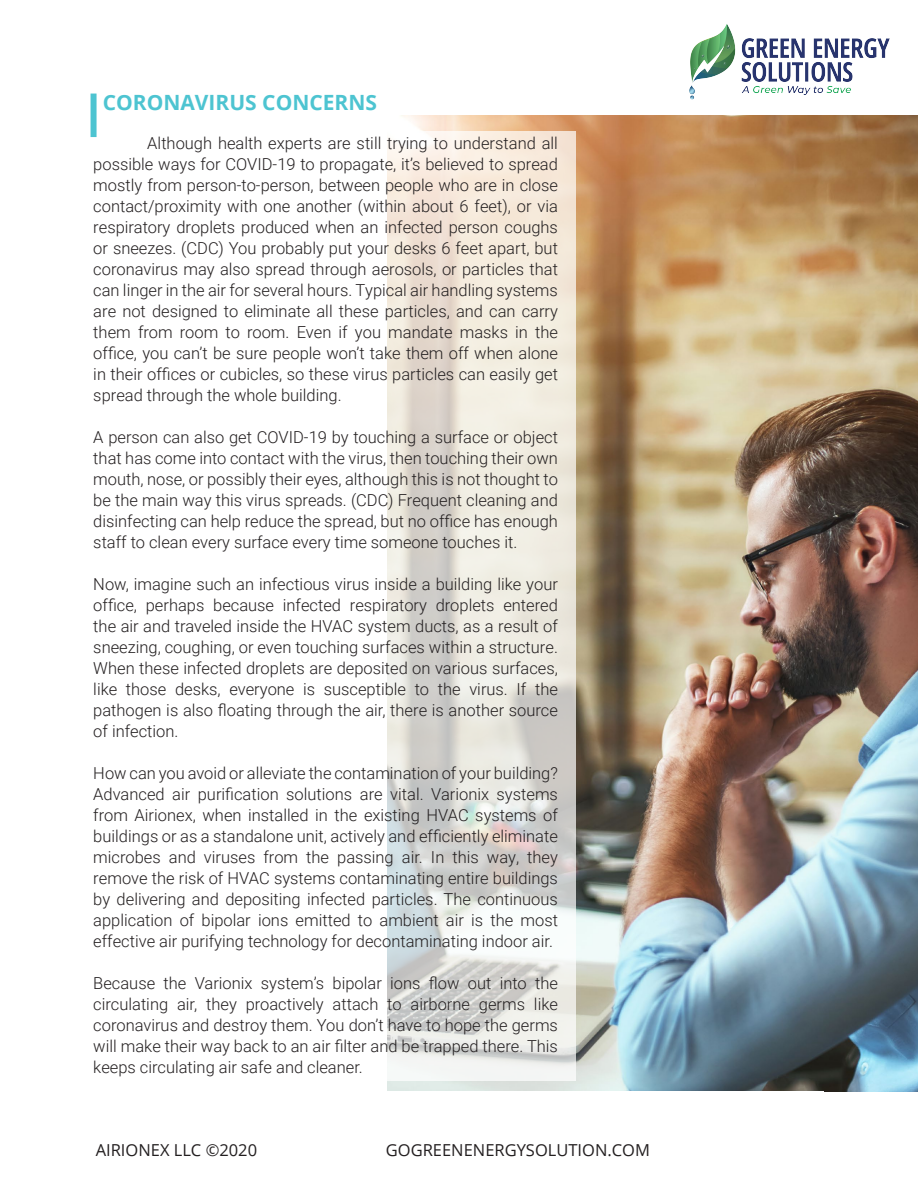
<style>
.page{position:relative;width:918px;height:1188px;background:#fff}
.page>*{position:absolute;margin:0;border:0;box-sizing:border-box;transform-origin:0 0}
.Blue_Text_-_Align_Le{font:700 21px "Open Sans";color:#4dc4d1}
.Pull_Quote_Text{font:300 16.5px/21px "Roboto";color:#231f20;text-align:justify}
.t1{font:16.5px "Open Sans";color:#231f20}
</style>
<div class="page">
<img style="left:387px;top:115px;width:531px;height:976px">
<div style="left:91px;top:94px;width:6px;height:43px;background:#4dc4d1"></div>
<svg style="left:387px;top:131px;width:189px;height:949px;background:#e5e2da"></svg>
<img style="left:689px;top:24px;width:201px;height:76px">
<p class="Blue_Text_-_Align_Le" style="left:103px;top:87px;width:276px">CORONAVIRUS CONCERNS</p>
<p class="Pull_Quote_Text" style="left:93px;top:132px;width:466px;text-indent:54px">Although health experts are still trying to understand all possible ways for COVID-19 to propagate, it’s believed to spread mostly from person-to-person, between people who are in close contact/proximity with one another (within about 6 feet), or via respiratory droplets produced when an infected person coughs or sneezes. (CDC) You probably put your desks 6 feet apart, but coronavirus may also spread through aerosols, or particles that can linger in the air for several hours. Typical air handling systems are not designed to eliminate all these particles, and can carry them from room to room. Even if you mandate masks in the office, you can’t be sure people won’t take them off when alone in their offices or cubicles, so these virus particles can easily get spread through the whole building.</p>
<p class="Pull_Quote_Text" style="left:93px;top:426px;width:466px">A person can also get COVID-19 by touching a surface or object that has come into contact with the virus, then touching their own mouth, nose, or possibly their eyes, although this is not thought to be the main way this virus spreads. (CDC) Frequent cleaning and disinfecting can help reduce the spread, but no office has enough staff to clean every surface every time someone touches it.</p>
<p class="Pull_Quote_Text" style="left:93px;top:573px;width:466px">Now, imagine such an infectious virus inside a building like your office, perhaps because infected respiratory droplets entered the air and traveled inside the HVAC system ducts, as a result of sneezing, coughing, or even touching surfaces within a structure.<br>When these infected droplets are deposited on various surfaces, like those desks, everyone is susceptible to the virus. If the pathogen is also floating through the air, there is another source of infection.</p>
<p class="Pull_Quote_Text" style="left:93px;top:762px;width:466px">How can you avoid or alleviate the contamination of your building?<br>Advanced air purification solutions are vital. Varionix systems from Airionex, when installed in the existing HVAC systems of buildings or as a standalone unit, actively and efficiently eliminate microbes and viruses from the passing air. In this way, they remove the risk of HVAC systems contaminating entire buildings by delivering and depositing infected particles. The continuous application of bipolar ions emitted to ambient air is the most effective air purifying technology for decontaminating indoor air.</p>
<p class="Pull_Quote_Text" style="left:93px;top:972px;width:466px">Because the Varionix system’s bipolar ions flow out into the circulating air, they proactively attach to airborne germs like coronavirus and destroy them. You don’t have to hope the germs will make their way back to an air filter and be trapped there. This keeps circulating air safe and cleaner.</p>
<p class="t1" style="left:96px;top:1139px;width:163px">AIRIONEX LLC ©2020</p>
<p class="t1" style="left:386px;top:1139px;width:266px">GOGREENENERGYSOLUTION.COM</p>
</div>
